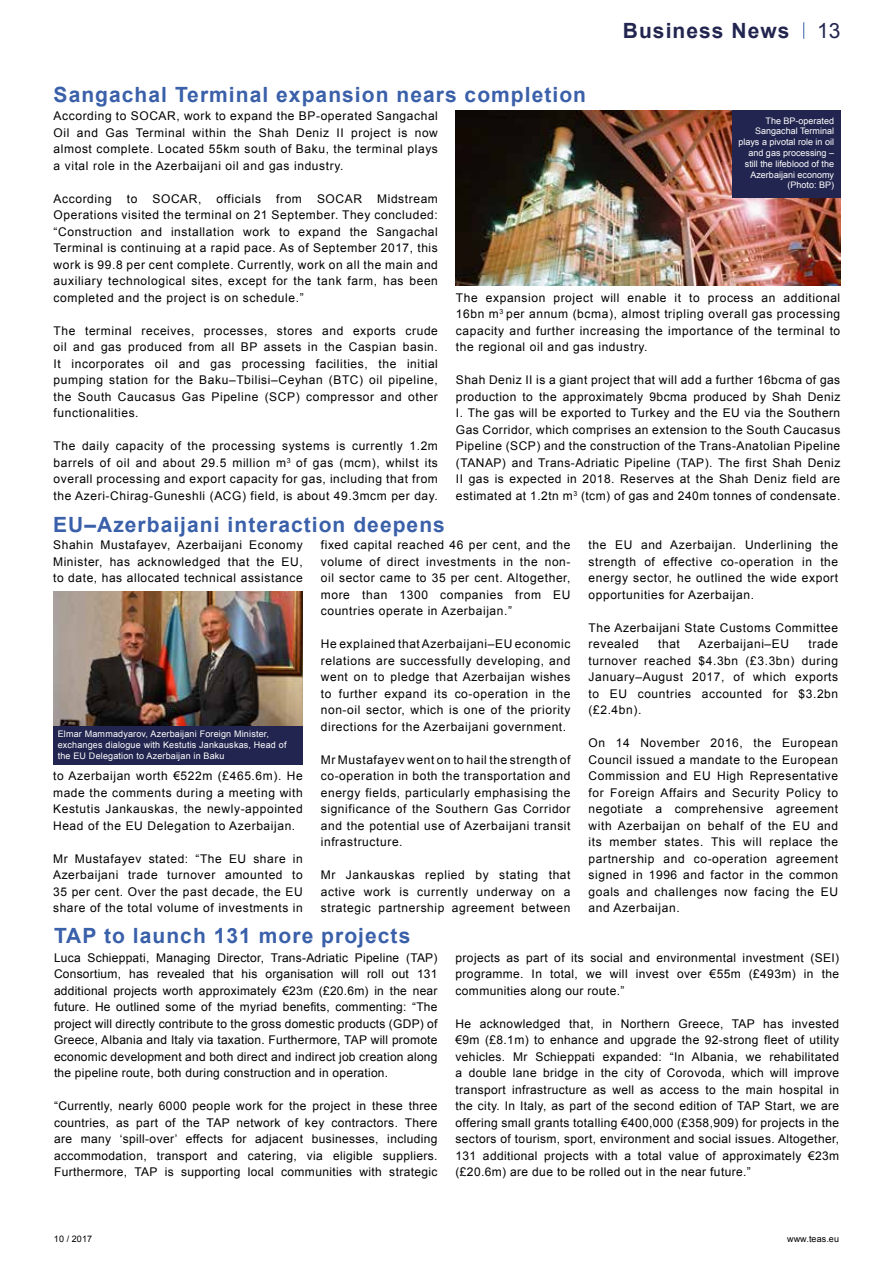
<style>
.page{position:relative;width:893px;height:1263px;background:#fff}
.page>*{position:absolute;margin:0;border:0;box-sizing:border-box;transform-origin:0 0}
.t1{font:700 21px "Arial";letter-spacing:.05em;color:#3a60aa}
.t2{font:700 21px "Arial";letter-spacing:.05em;color:#22254f}
.t3{font:21px "Arial";color:#22254f}
.t4{font:12px/16.5px "Arial";letter-spacing:.05em;color:#000;text-align:justify}
.t5{font:9px/10.8px "Arial";letter-spacing:.02em;color:#fff}
.t6{font:9px/10.8px "Arial";color:#fff;text-align:right}
.t7{font:9px "Arial";letter-spacing:.01em;color:#000}
</style>
<div class="page">
<svg style="left:803px;top:22px;width:1px;height:17px"></svg>
<img style="left:456px;top:111px;width:384px;height:174px">
<div style="left:732px;top:111px;width:109px;height:87px;background:#22254f"></div>
<img style="left:53px;top:591px;width:250px;height:135px">
<div style="left:53px;top:726px;width:250px;height:39px;background:#22254f"></div>
<h1 class="t1" style="left:54px;top:80px;width:534px">Sangachal Terminal expansion nears completion</h1>
<h1 class="t2" style="left:623px;top:16px;width:168px">Business News</h1>
<h1 class="t3" style="left:817px;top:17px;width:25px">13</h1>
<p class="t4" style="left:54px;top:108px;width:386px">According to SOCAR, work to expand the BP-operated Sangachal Oil and Gas Terminal within the Shah Deniz II project is now almost complete. Located 55km south of Baku, the terminal plays a vital role in the Azerbaijani oil and gas industry.</p>
<p class="t4" style="left:54px;top:190px;width:60px">According</p>
<p class="t4" style="left:127px;top:190px;width:12px">to</p>
<p class="t4" style="left:152px;top:190px;width:51px">SOCAR,</p>
<p class="t4" style="left:217px;top:190px;width:46px">officials</p>
<p class="t4" style="left:276px;top:190px;width:27px">from</p>
<p class="t4" style="left:317px;top:190px;width:47px">SOCAR</p>
<p class="t4" style="left:54px;top:190px;width:386px;text-indent:324px">Midstream Operations visited the terminal on 21 September. They concluded: “Construction and installation work to expand the Sangachal Terminal is continuing at a rapid pace. As of September 2017, this work is 99.8 per cent complete. Currently, work on all the main and auxiliary technological sites, except for the tank farm, has been completed and the project is on schedule.”</p>
<p class="t4" style="left:54px;top:322px;width:386px">The terminal receives, processes, stores and exports crude oil and gas produced from all BP assets in the Caspian basin.<br>It incorporates oil and gas processing facilities, the initial pumping station for the Baku–Tbilisi–Ceyhan (BTC) oil pipeline, the South Caucasus Gas Pipeline (SCP) compressor and other functionalities.</p>
<p class="t4" style="left:54px;top:438px;width:386px">The daily capacity of the processing systems is currently 1.2m barrels of oil and about 29.5 million m<sup>3</sup> of gas (mcm), whilst its overall processing and export capacity for gas, including that from the Azeri-Chirag-Guneshli (ACG) field, is about 49.3mcm per day.</p>
<h1 class="t1" style="left:53px;top:510px;width:393px">EU–Azerbaijani interaction deepens</h1>
<p class="t6" style="left:738px;top:115px;width:97px">The BP-operated<br>Sangachal Terminal plays a pivotal role in oil and gas processing – still the lifeblood of the<br>Azerbaijani economy (Photo: BP)</p>
<p class="t4" style="left:456px;top:289px;width:386px">The expansion project will enable it to process an additional 16bn m<sup>3</sup> per annum (bcma), almost tripling overall gas processing capacity and further increasing the importance of the terminal to the regional oil and gas industry.</p>
<p class="t4" style="left:456px;top:372px;width:386px">Shah Deniz II is a giant project that will add a further 16bcma of gas production to the approximately 9bcma produced by Shah Deniz I. The gas will be exported to Turkey and the EU via the Southern Gas Corridor, which comprises an extension to the South Caucasus Pipeline (SCP) and the construction of the Trans-Anatolian Pipeline (TANAP) and Trans-Adriatic Pipeline (TAP). The first Shah Deniz II gas is expected in 2018. Reserves at the Shah Deniz field are estimated at 1.2tn m<sup>3</sup> (tcm) of gas and 240m tonnes of condensate.</p>
<p class="t4" style="left:53px;top:537px;width:251px">Shahin Mustafayev, Azerbaijani Economy Minister, has acknowledged that the EU, to date, has allocated technical assistance</p>
<p class="t5" style="left:58px;top:729px;width:230px">Elmar Mammadyarov, Azerbaijani Foreign Minister, exchanges dialogue with Kestutis Jankauskas, Head of the EU Delegation to Azerbaijan in Baku</p>
<p class="t4" style="left:53px;top:768px;width:251px">to Azerbaijan worth €522m (£465.6m). He made the comments during a meeting with Kestutis Jankauskas, the newly-appointed Head of the EU Delegation to Azerbaijan.</p>
<p class="t4" style="left:53px;top:850px;width:251px">Mr Mustafayev stated: “The EU share in Azerbaijani trade turnover amounted to 35 per cent. Over the past decade, the EU share of the total volume of investments in</p>
<p class="t4" style="left:321px;top:537px;width:251px">fixed capital reached 46 per cent, and the volume of direct investments in the non&shy;oil sector came to 35 per cent. Altogether, more than 1300 companies from EU countries operate in Azerbaijan.”</p>
<p class="t4" style="left:321px;top:636px;width:251px">He explained that Azerbaijani–EU economic relations are successfully developing, and went on to pledge that Azerbaijan wishes to further expand its co-operation in the non-oil sector, which is one of the priority directions for the Azerbaijani government.</p>
<p class="t4" style="left:321px;top:751px;width:251px">Mr Mustafayev went on to hail the strength of co-operation in both the transportation and energy fields, particularly emphasising the significance of the Southern Gas Corridor and the potential use of Azerbaijani transit infrastructure.</p>
<p class="t4" style="left:321px;top:867px;width:251px">Mr Jankauskas replied by stating that active work is currently underway on a strategic partnership agreement between</p>
<h1 class="t1" style="left:54px;top:922px;width:358px">TAP to launch 131 more projects</h1>
<p class="t4" style="left:589px;top:537px;width:251px">the EU and Azerbaijan. Underlining the strength of effective co-operation in the energy sector, he outlined the wide export opportunities for Azerbaijan.</p>
<p class="t4" style="left:589px;top:619px;width:251px">The Azerbaijani State Customs Committee revealed</p>
<p class="t4" style="left:589px;top:636px;width:251px;text-indent:220px">trade turnover reached $4.3bn (£3.3bn) during January–August 2017, of which exports to EU countries accounted for $3.2bn (£2.4bn).</p>
<p class="t4" style="left:589px;top:735px;width:251px">On 14 November 2016, the European Council issued a mandate to the European Commission and EU High Representative for Foreign Affairs and Security Policy to negotiate a comprehensive agreement with Azerbaijan on behalf of the EU and its member states. This will replace the partnership and co-operation agreement signed in 1996 and factor in the common goals and challenges now facing the EU and Azerbaijan.</p>
<p class="t4" style="left:658px;top:636px;width:23px">that</p>
<p class="t4" style="left:699px;top:636px;width:92px">Azerbaijani–EU</p>
<p class="t4" style="left:54px;top:949px;width:385px">Luca Schieppati, Managing Director, Trans-Adriatic Pipeline (TAP)<br>Consortium, has revealed that his organisation will roll out 131 additional projects worth approximately €23m (£20.6m) in the near future. He outlined some of the myriad benefits, commenting: “The project will directly contribute to the gross domestic products (GDP) of Greece, Albania and Italy via taxation. Furthermore, TAP will promote economic development and both direct and indirect job creation along the pipeline route, both during construction and in operation.</p>
<p class="t4" style="left:54px;top:1098px;width:385px">“Currently, nearly 6000 people work for the project in these three countries, as part of the TAP network of key contractors. There are many ‘spill-over’ effects for adjacent businesses, including accommodation, transport and catering, via eligible suppliers.<br>Furthermore, TAP is supporting local communities with strategic</p>
<p class="t4" style="left:456px;top:949px;width:385px">projects as part of its social and environmental investment (SEI) programme. In total, we will invest over €55m (£493m) in the communities along our route.”</p>
<p class="t4" style="left:456px;top:1015px;width:385px">He acknowledged that, in Northern Greece, TAP has invested €9m (£8.1m) to enhance and upgrade the 92-strong fleet of utility vehicles. Mr Schieppati expanded: “In Albania, we rehabilitated a double lane bridge in the city of Corovoda, which will improve transport infrastructure as well as access to the main hospital in the city. In Italy, as part of the second edition of TAP Start, we are offering small grants totalling €400,000 (£358,909) for projects in the sectors of tourism, sport, environment and social issues. Altogether, 131 additional projects with a total value of approximately €23m (£20.6m) are due to be rolled out in the near future.”</p>
<p class="t7" style="left:54px;top:1233px;width:40px">10 / 2017</p>
<p class="t7" style="left:787px;top:1233px;width:53px">www.teas.eu</p>
</div>
